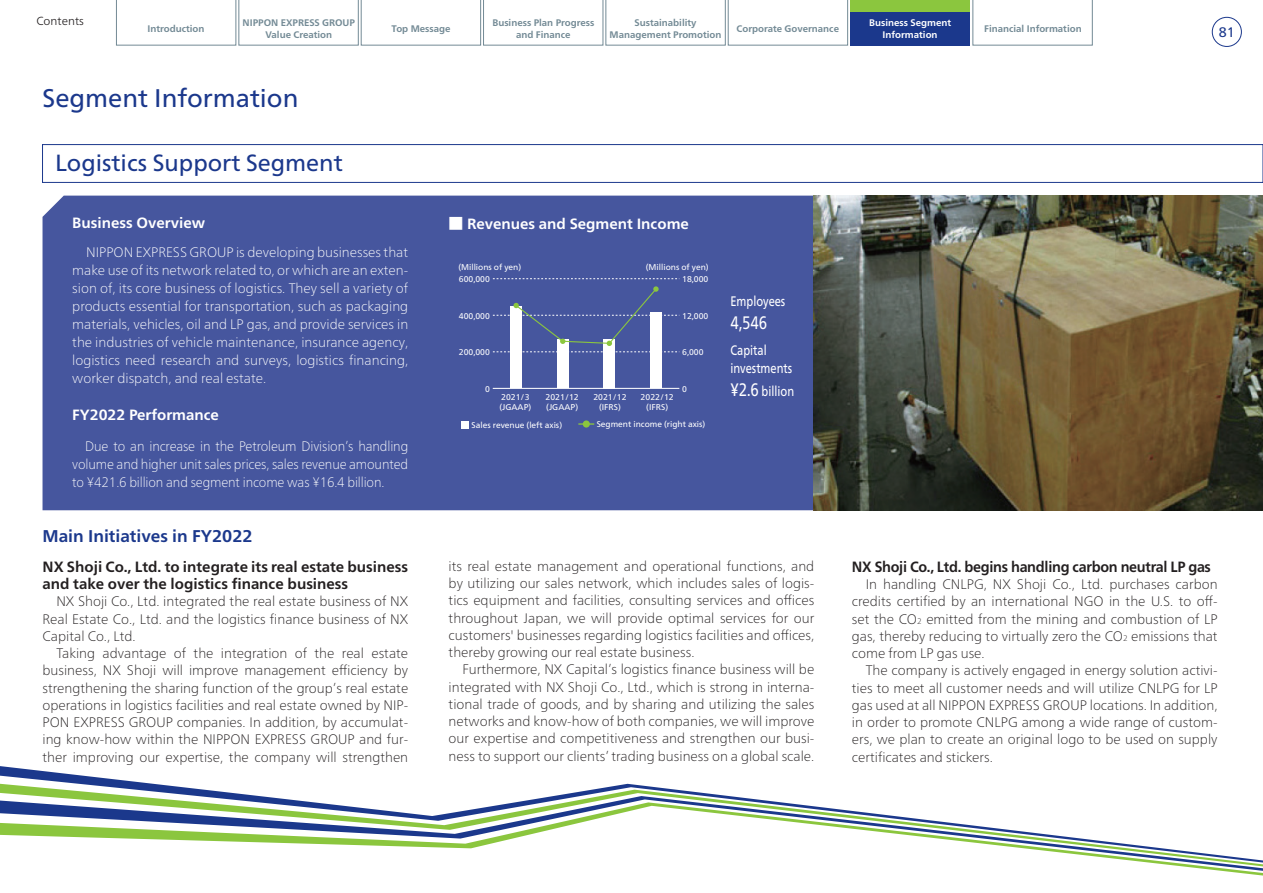
<style>
.page{position:relative;width:1263px;height:893px;background:#fff}
.page>*{position:absolute;margin:0;border:0;box-sizing:border-box;transform-origin:0 0}
.t1{font:25.5px "Frutiger Neue LT Pro";color:#1b388c}
.t2{font:23.4px "Frutiger Neue LT Pro";color:#1b388c}
.t3{font:18px "Frutiger Neue LT Pro";color:#fff;scale:.8 1}
.t4{font:700 16.95px "Frutiger Neue LT Pro";color:#1b388c}
.t5{font:700 14.85px/17.2px "Frutiger Neue LT Pro";color:#231f20}
.t6{font:700 14.85px "Frutiger Neue LT Pro";color:#fff}
.t7{font:700 14.85px "Frutiger Neue LT Pro";letter-spacing:-.02em;color:#231f20;scale:.95 1}
.t8{font:100 13.8px/17.2px "Frutiger Neue LT Pro";color:#231f20;text-align:justify}
.t9{font:100 13.8px/18px "Frutiger Neue LT Pro";letter-spacing:-.01em;color:#fff;text-align:justify}
.t10{font:100 13.8px/18px "Frutiger Neue LT Pro";letter-spacing:-.01em;color:#fff;text-align:justify;scale:.95 1}
.t11{font:13.8px/18px "Frutiger Neue LT Pro";color:#fff;scale:.8 1}
.t12{font:13.8px "Frutiger Neue LT Pro";color:#1b388c}
.t13{font:300 11.7px "Frutiger Neue LT Pro";color:#231f20}
.t14{font:700 9.6px/12px "Frutiger Neue LT Pro";color:#738a95;text-align:center}
.t15{font:700 9.6px/12px "Frutiger Neue LT Pro";color:#fff;text-align:center}
.t16{font:8.4px/10.1px "Frutiger Neue LT Pro";color:#fff;text-align:center}
.s1{font-family:"UD Shin Go Pro";font-weight:400}
.s2{font-size:18px}
.s3{font-size:8.1px}
</style>
<div class="page">
<div style="left:42px;top:144px;width:1221px;height:39px;border:1px solid #1b388c"></div>
<div style="left:43px;top:196px;width:771px;height:314px;background:#46569e"></div>
<img style="left:814px;top:196px;width:449px;height:314px">
<div style="left:438px;top:249px;width:286px;height:199px;background:#46569e"></div>
<hr style="left:493px;top:388px;width:186px;height:1px;background:#fff">
<svg style="left:493px;top:352px;width:184px;height:1px"></svg>
<svg style="left:493px;top:278px;width:186px;height:1px"></svg>
<div style="left:510px;top:306px;width:12px;height:82px;background:#fff"></div>
<div style="left:557px;top:340px;width:12px;height:48px;background:#fff"></div>
<div style="left:603px;top:339px;width:12px;height:49px;background:#fff"></div>
<div style="left:650px;top:313px;width:12px;height:75px;background:#fff"></div>
<div style="left:461px;top:421px;width:7px;height:7px;background:#fff"></div>
<svg style="left:578px;top:423px;width:16px;height:2px"></svg>
<div style="left:583px;top:420px;width:7px;height:8px;background:#8bc63e;border-radius:50%"></div>
<svg style="left:493px;top:286px;width:186px;height:60px"></svg>
<svg style="left:0;top:766px;width:728px;height:30px"></svg>
<svg style="left:0;top:796px;width:1263px;height:75px"></svg>
<div style="left:1212px;top:17px;width:30px;height:30px;border:1px solid #1b388c;border-radius:50%"></div>
<div style="left:850px;top:0;width:120px;height:45px;background:#1b388c"></div>
<div style="left:850px;top:0;width:120px;height:11px;background:#8bc63e"></div>
<svg style="left:973px;top:0;width:119px;height:45px"></svg>
<svg style="left:116px;top:0;width:732px;height:45px"></svg>
<p class="t13" style="left:36px;top:14px;width:49px">Contents</p>
<p class="t14" style="left:147px;top:23px;width:59px">Introduction</p>
<p class="t14" style="left:243px;top:16px;width:114px">NIPPON EXPRESS GROUP<br>Value Creation</p>
<p class="t14" style="left:392px;top:23px;width:60px">Top Message</p>
<p class="t14" style="left:492px;top:16px;width:103px">Business Plan Progress and Finance</p>
<p class="t14" style="left:610px;top:16px;width:113px">Sustainability<br>Management Promotion</p>
<p class="t14" style="left:737px;top:23px;width:104px">Corporate Governance</p>
<p class="t15" style="left:869px;top:16px;width:84px">Business Segment<br>Information</p>
<p class="t14" style="left:984px;top:23px;width:99px">Financial Information</p>
<p class="t1" style="left:43px;top:82px;width:257px">Segment Information</p>
<p class="t2" style="left:55px;top:148px;width:289px">Logistics Support Segment</p>
<p class="t6" style="left:72px;top:214px;width:134px">Business Overview</p>
<p class="t6" style="left:449px;top:215px;width:242px"><span class="s1">■</span> Revenues and Segment Income</p>
<p class="t9" style="left:72px;top:243px;width:337px;text-indent:14px">NIPPON EXPRESS GROUP is developing businesses that make use of its network related to, or which are an exten&shy;sion of, its core business of logistics. They sell a variety of products essential for transportation, such as packaging materials, vehicles, oil and LP gas, and provide services in the industries of vehicle maintenance, insurance agency, logistics need research and surveys, logistics financing, worker dispatch, and real estate.</p>
<p class="t6" style="left:72px;top:406px;width:148px">FY2022 Performance</p>
<p class="t10" style="left:72px;top:437px;width:355px;text-indent:13px">Due to an increase in the Petroleum Division’s handling volume and higher unit sales prices, sales revenue amounted to ¥421.6 billion and segment income was ¥16.4 billion.</p>
<p class="t4" style="left:43px;top:526px;width:212px">Main Initiatives in FY2022</p>
<p class="t16" style="left:458px;top:262px;width:64px">(Millions of yen)</p>
<p class="t16" style="left:646px;top:262px;width:64px">(Millions of yen)</p>
<p class="t16" style="left:459px;top:274px;width:33px">600,000</p>
<p class="t16" style="left:682px;top:274px;width:28px">18,000</p>
<p class="t16" style="left:459px;top:310px;width:33px">400,000</p>
<p class="t16" style="left:682px;top:310px;width:28px">12,000</p>
<p class="t16" style="left:459px;top:347px;width:33px">200,000</p>
<p class="t16" style="left:682px;top:347px;width:23px">6,000</p>
<p class="t16" style="left:485px;top:384px;width:6px">0</p>
<p class="t16" style="left:682px;top:384px;width:6px">0</p>
<p class="t16" style="left:499px;top:392px;width:33px;text-align:left">2021/3 (JGAAP)</p>
<p class="t16" style="left:546px;top:392px;width:35px;text-align:left">2021/12 (JGAAP)</p>
<p class="t16" style="left:593px;top:392px;width:35px">2021/12 (IFRS)</p>
<p class="t16" style="left:641px;top:392px;width:35px">2022/12 (IFRS)</p>
<p class="t16" style="left:472px;top:419px;width:92px">Sales revenue (left axis)</p>
<p class="t16" style="left:597px;top:419px;width:110px">Segment income (right axis)</p>
<p class="t11" style="left:730px;top:292px;width:70px">Employees</p>
<p class="t3" style="left:730px;top:311px;width:48px">4,546</p>
<p class="t11" style="left:730px;top:341px;width:79px">Capital investments</p>
<p class="t11" style="left:730px;top:382px;width:81px"><span class="s2">¥2.6</span> billion</p>
<p class="t12" style="left:1219px;top:23px;width:18px">81</p>
<p class="t5" style="left:43px;top:558px;width:367px">NX Shoji Co., Ltd. to integrate its real estate business and take over the logistics finance business</p>
<p class="t8" style="left:43px;top:593px;width:367px;text-indent:14px">NX Shoji Co., Ltd. integrated the real estate business of NX Real Estate Co., Ltd. and the logistics finance business of NX Capital Co., Ltd.</p>
<p class="t8" style="left:43px;top:644px;width:367px;text-indent:14px">Taking advantage of the integration of the real estate business, NX Shoji will improve management efficiency by strengthening the sharing function of the group’s real estate operations in logistics facilities and real estate owned by NIP-PON EXPRESS GROUP companies. In addition, by accumulat&shy;ing know-how within the NIPPON EXPRESS GROUP and fur&shy;ther improving our expertise, the company will strengthen</p>
<p class="t8" style="left:449px;top:557px;width:367px">its real estate management and operational functions, and by utilizing our sales network, which includes sales of logis&shy;tics equipment and facilities, consulting services and offices throughout Japan, we will provide optimal services for our customers' businesses regarding logistics facilities and offices, thereby growing our real estate business.</p>
<p class="t8" style="left:449px;top:661px;width:367px;text-indent:14px">Furthermore, NX Capital’s logistics finance business will be integrated with NX Shoji Co., Ltd., which is strong in interna&shy;tional trade of goods, and by sharing and utilizing the sales networks and know-how of both companies, we will improve our expertise and competitiveness and strengthen our busi&shy;ness to support our clients’ trading business on a global scale.</p>
<p class="t7" style="left:852px;top:558px;width:379px">NX Shoji Co., Ltd. begins handling carbon neutral LP gas</p>
<p class="t8" style="left:852px;top:575px;width:367px;text-indent:14px">In handling CNLPG, NX Shoji Co., Ltd. purchases carbon credits certified by an international NGO in the U.S. to off&shy;set the CO<span class="s3">2</span> emitted from the mining and combustion of LP gas, thereby reducing to virtually zero the CO<span class="s3">2</span> emissions that come from LP gas use.</p>
<p class="t8" style="left:852px;top:662px;width:367px;text-indent:14px">The company is actively engaged in energy solution activi&shy;ties to meet all customer needs and will utilize CNLPG for LP gas used at all NIPPON EXPRESS GROUP locations. In addition, in order to promote CNLPG among a wide range of custom&shy;ers, we plan to create an original logo to be used on supply certificates and stickers.</p>
</div>
